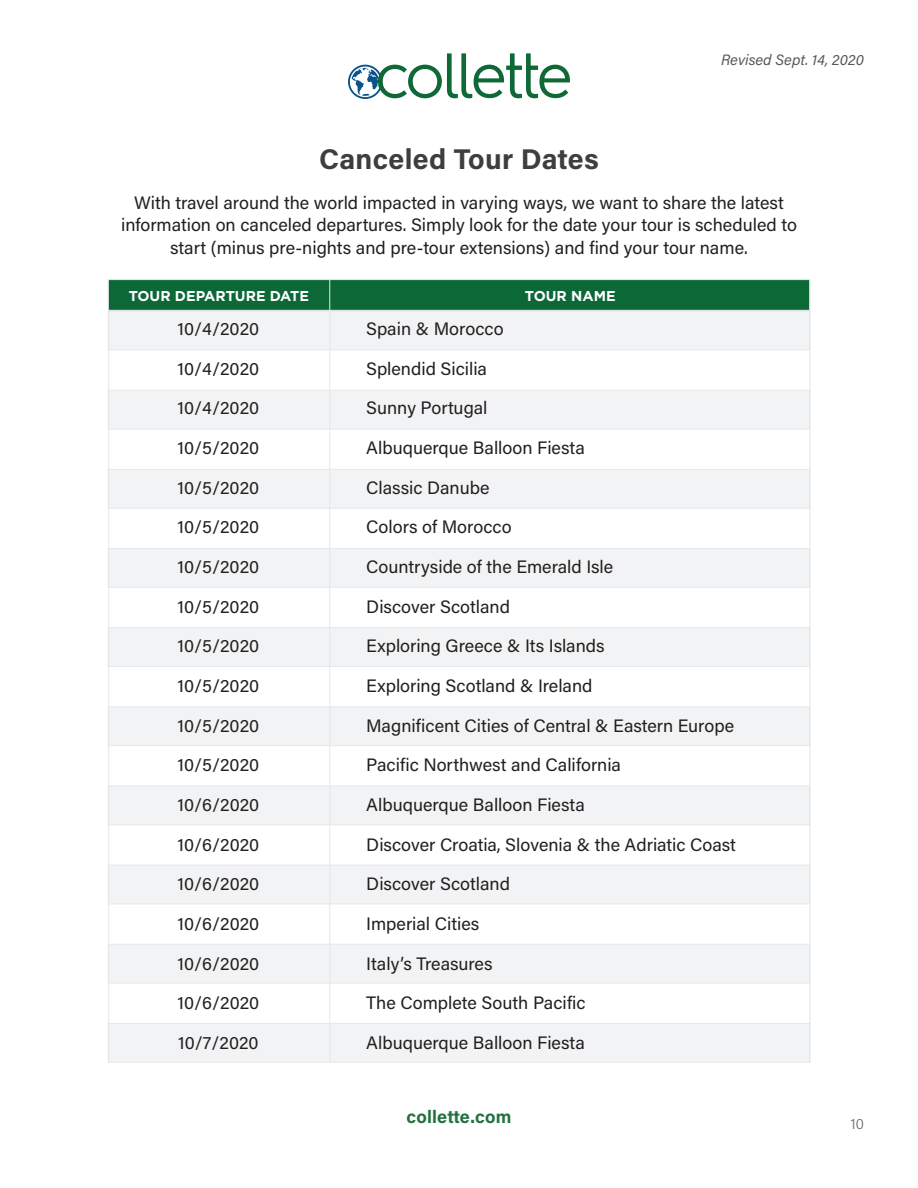
<style>
.page{position:relative;width:918px;height:1188px;background:#fff}
.page>*{position:absolute;margin:0;border:0;box-sizing:border-box;transform-origin:0 0}
.t1{font:700 28.5px "Acumin Pro";letter-spacing:.01em;color:#3e3e3f}
.t2{font:18px/22.5px "Acumin Pro";color:#231f20;text-align:center}
.t3{font:700 18px "Acumin Pro";letter-spacing:.01em;color:#237140}
.t4{font:italic 15px "Acumin Pro";letter-spacing:.005em;color:#57585a}
.t5{font:300 15px "Acumin Pro";color:#6c6d70}
.t6{font:700 14.25px "Gotham";color:#fff}
</style>
<div class="page">
<div style="left:108px;top:311px;width:702px;height:39px;background:#f2f3f4"></div>
<div style="left:108px;top:390px;width:702px;height:39px;background:#f2f3f4"></div>
<div style="left:108px;top:469px;width:702px;height:40px;background:#f2f3f4"></div>
<div style="left:108px;top:548px;width:702px;height:40px;background:#f2f3f4;border:1px solid #e6e7e9"></div>
<div style="left:108px;top:627px;width:702px;height:40px;background:#f2f3f4;border:1px solid #e6e7e9"></div>
<div style="left:108px;top:706px;width:702px;height:40px;background:#f2f3f4"></div>
<div style="left:108px;top:786px;width:702px;height:39px;background:#f2f3f4"></div>
<div style="left:108px;top:865px;width:702px;height:39px;background:#f2f3f4"></div>
<div style="left:108px;top:944px;width:702px;height:39px;background:#f2f3f4"></div>
<div style="left:108px;top:1023px;width:702px;height:40px;background:#f2f3f4;border:1px solid #e6e7e9"></div>
<hr style="left:108px;top:280px;width:1px;height:783px;background:#e6e7e9">
<hr style="left:810px;top:280px;width:1px;height:783px;background:#e6e7e9">
<svg style="left:348px;top:53px;width:222px;height:46px"></svg>
<div style="left:108px;top:279px;width:702px;height:32px;background:#0c6937;border:1px solid #e6e7e9"></div>
<hr style="left:329px;top:280px;width:1px;height:783px;background:#e6e7e9">
<p class="t4" style="left:721px;top:49px;width:144px">Revised Sept. 14, 2020</p>
<p class="t1" style="left:319px;top:139px;width:281px">Canceled Tour Dates</p>
<p class="t2" style="left:121px;top:191px;width:677px">With travel around the world impacted in varying ways, we want to share the latest information on canceled departures. Simply look for the date your tour is scheduled to start (minus pre-nights and pre-tour extensions) and find your tour name.</p>
<p class="t6" style="left:129px;top:286px;width:182px">TOUR DEPARTURE DATE</p>
<p class="t6" style="left:525px;top:286px;width:92px">TOUR NAME</p>
<p class="t2" style="left:178px;top:317px;width:83px">10/4/2020</p>
<p class="t2" style="left:178px;top:356px;width:83px">10/4/2020</p>
<p class="t2" style="left:178px;top:396px;width:83px">10/4/2020</p>
<p class="t2" style="left:178px;top:436px;width:83px">10/5/2020</p>
<p class="t2" style="left:178px;top:475px;width:83px">10/5/2020</p>
<p class="t2" style="left:178px;top:515px;width:83px">10/5/2020</p>
<p class="t2" style="left:178px;top:555px;width:83px">10/5/2020</p>
<p class="t2" style="left:178px;top:594px;width:83px">10/5/2020</p>
<p class="t2" style="left:178px;top:634px;width:83px">10/5/2020</p>
<p class="t2" style="left:178px;top:674px;width:83px">10/5/2020</p>
<p class="t2" style="left:178px;top:713px;width:83px">10/5/2020</p>
<p class="t2" style="left:178px;top:753px;width:83px">10/5/2020</p>
<p class="t2" style="left:178px;top:793px;width:83px">10/6/2020</p>
<p class="t2" style="left:178px;top:832px;width:83px">10/6/2020</p>
<p class="t2" style="left:178px;top:872px;width:83px">10/6/2020</p>
<p class="t2" style="left:178px;top:912px;width:83px">10/6/2020</p>
<p class="t2" style="left:178px;top:951px;width:83px">10/6/2020</p>
<p class="t2" style="left:178px;top:991px;width:83px">10/6/2020</p>
<p class="t2" style="left:178px;top:1031px;width:82px">10/7/2020</p>
<p class="t2" style="left:366px;top:317px;width:139px">Spain &amp; Morocco</p>
<p class="t2" style="left:366px;top:356px;width:122px">Splendid Sicilia</p>
<p class="t2" style="left:366px;top:396px;width:123px">Sunny Portugal</p>
<p class="t2" style="left:366px;top:436px;width:220px">Albuquerque Balloon Fiesta</p>
<p class="t2" style="left:366px;top:475px;width:125px">Classic Danube</p>
<p class="t2" style="left:366px;top:515px;width:147px">Colors of Morocco</p>
<p class="t2" style="left:366px;top:555px;width:248px">Countryside of the Emerald Isle</p>
<p class="t2" style="left:366px;top:594px;width:145px">Discover Scotland</p>
<p class="t2" style="left:366px;top:634px;width:240px">Exploring Greece &amp; Its Islands</p>
<p class="t2" style="left:366px;top:674px;width:228px">Exploring Scotland &amp; Ireland</p>
<p class="t2" style="left:366px;top:713px;width:369px">Magnificent Cities of Central &amp; Eastern Europe</p>
<p class="t2" style="left:366px;top:753px;width:256px">Pacific Northwest and California</p>
<p class="t2" style="left:366px;top:793px;width:220px">Albuquerque Balloon Fiesta</p>
<p class="t2" style="left:366px;top:832px;width:371px">Discover Croatia, Slovenia &amp; the Adriatic Coast</p>
<p class="t2" style="left:366px;top:872px;width:145px">Discover Scotland</p>
<p class="t2" style="left:366px;top:912px;width:115px">Imperial Cities</p>
<p class="t2" style="left:366px;top:951px;width:128px">Italy’s Treasures</p>
<p class="t2" style="left:366px;top:991px;width:221px">The Complete South Pacific</p>
<p class="t2" style="left:366px;top:1031px;width:220px">Albuquerque Balloon Fiesta</p>
<p class="t3" style="left:407px;top:1104px;width:106px">collette.com</p>
<p class="t5" style="left:850px;top:1113px;width:15px">10</p>
</div>
